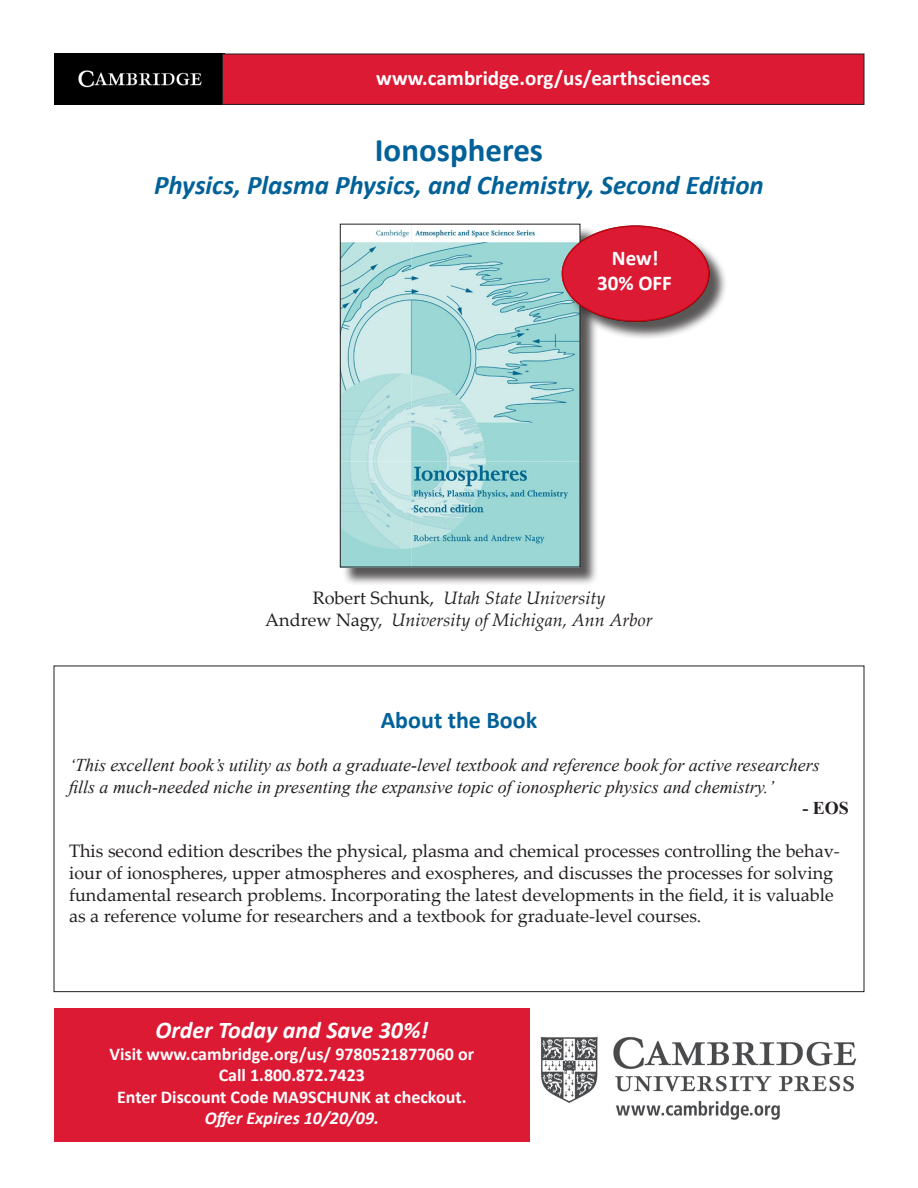
<style>
.page{position:relative;width:918px;height:1188px;background:#fff}
.page>*{position:absolute;margin:0;border:0;box-sizing:border-box;transform-origin:0 0}
.t1{font:700 33px "Calibri";color:#016199}
.t2{font:italic 700 27px "Calibri";color:#016199}
.t3{font:italic 700 24px "Calibri";color:#fff}
.t4{font:700 24px "Calibri";color:#016199}
.t5{font:700 21px "Calibri";color:#fff}
.t6{font:18px/21.6px "Palatino Linotype";color:#231f20}
.t7{font:italic 18px/21.6px "Times New Roman";color:#231f20}
.t8{font:700 18px "Calibri";color:#fff}
.t9{font:italic 18px "Palatino Linotype";color:#231f20}
.t10{font:italic 700 18px "Calibri";color:#fff}
.t11{font:700 18px "Times New Roman";color:#231f20}
.s1{font-style:normal}
</style>
<div class="page">
<div style="left:342px;top:226px;width:264px;height:366px;background:#231f20;opacity:.75"></div>
<img style="left:342px;top:226px;width:236px;height:339px">
<div style="left:340px;top:224px;width:240px;height:343px;border:1px solid #231f20"></div>
<div style="left:564px;top:227px;width:171px;height:124px;background:#231f20;opacity:.75"></div>
<div style="left:562px;top:225px;width:148px;height:97px;background:#dc1a34;border-radius:50%"></div>
<div style="left:562px;top:225px;width:148px;height:97px;border:2px solid #231f20;border-radius:50%"></div>
<img style="left:54px;top:54px;width:168px;height:50px">
<img style="left:540px;top:1037px;width:317px;height:83px">
<div style="left:54px;top:1008px;width:476px;height:134px;background:#dc1a34"></div>
<div style="left:223px;top:54px;width:641px;height:50px;background:#dc1a34"></div>
<div style="left:222px;top:54px;width:642px;height:51px;border:1px solid #231f20"></div>
<p class="t5" style="left:376px;top:65px;width:335px">www.cambridge.org/us/earthsciences</p>
<p class="t1" style="left:375px;top:130px;width:170px">Ionospheres</p>
<p class="t2" style="left:154px;top:168px;width:611px">Physics, Plasma Physics, and Chemistry, Second Edition</p>
<p class="t5" style="left:612px;top:245px;width:48px">New!</p>
<p class="t5" style="left:597px;top:270px;width:76px">30% OFF</p>
<p class="t9" style="left:313px;top:585px;width:294px"><span class="s1">Robert Schunk,</span> Utah State University</p>
<p class="t9" style="left:265px;top:607px;width:389px"><span class="s1">Andrew Nagy,</span> University of Michigan, Ann Arbor</p>
<p class="t4" style="left:381px;top:705px;width:158px">About the Book</p>
<p class="t7" style="left:69px;top:754px;width:752px">‘This excellent book’s utility as both a graduate-level textbook and reference book for active researchers fills a much-needed niche in presenting the expansive topic of ionospheric physics and chemistry.’</p>
<p class="t11" style="left:802px;top:796px;width:48px">- EOS</p>
<p class="t6" style="left:69px;top:840px;width:772px">This second edition describes the physical, plasma and chemical processes controlling the behav&shy;iour of ionospheres, upper atmospheres and exospheres, and discusses the processes for solving fundamental research problems. Incorporating the latest developments in the field, it is valuable as a reference volume for researchers and a textbook for graduate-level courses.</p>
<p class="t3" style="left:155px;top:1015px;width:274px">Order Today and Save 30%!</p>
<p class="t8" style="left:110px;top:1042px;width:366px">Visit www.cambridge.org/us/ 9780521877060 or</p>
<p class="t8" style="left:219px;top:1064px;width:148px">Call 1.800.872.7423</p>
<p class="t8" style="left:117px;top:1086px;width:351px">Enter Discount Code MA9SCHUNK at checkout.</p>
<p class="t10" style="left:205px;top:1107px;width:176px">Offer Expires 10/20/09.</p>
</div>
